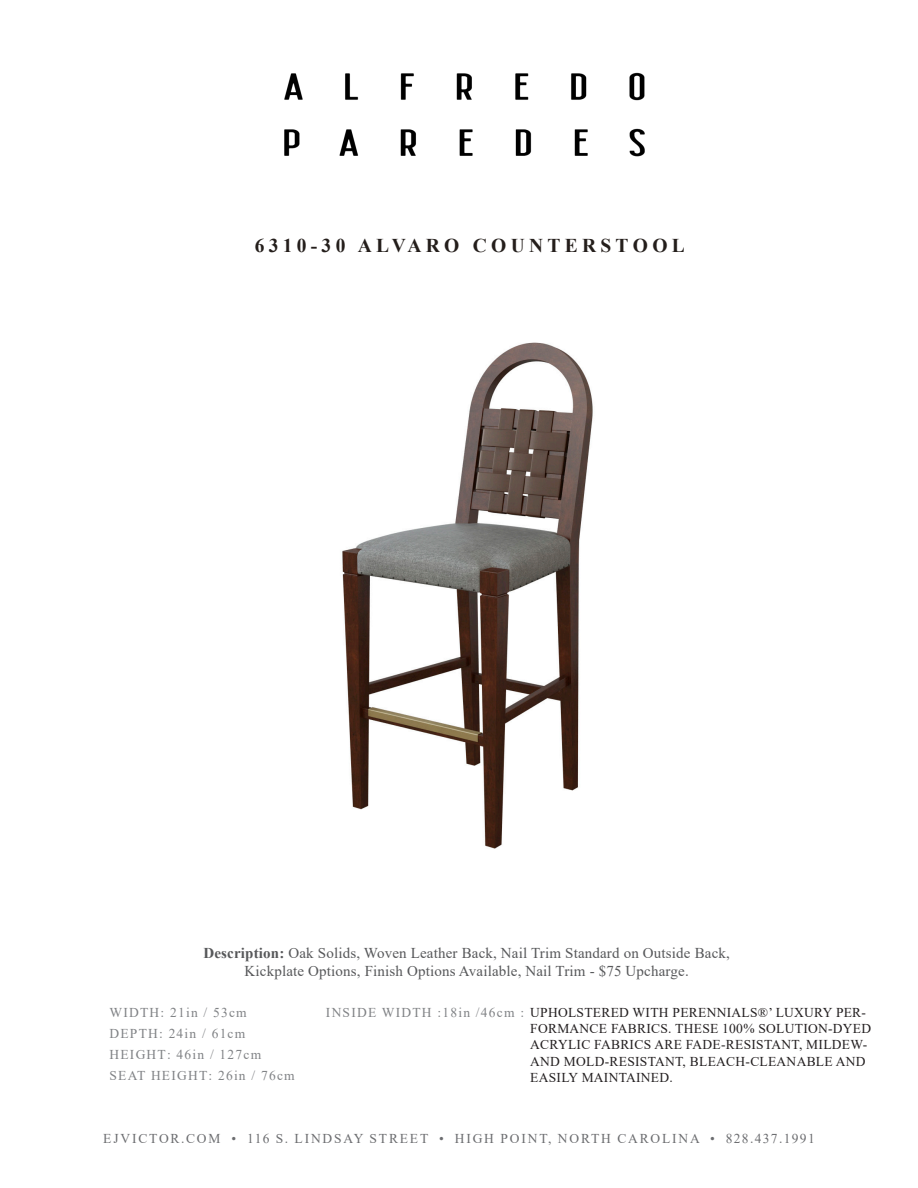
<style>
.page{position:relative;width:918px;height:1188px;background:#fff}
.page>*{position:absolute;margin:0;border:0;box-sizing:border-box;transform-origin:0 0}
.t1{font:700 19.5px "Times New Roman";letter-spacing:.22em;color:#241e1b}
.t2{font:15px "Times New Roman";letter-spacing:.01em;color:#57585a}
.t3{font:13.5px/16.4px "Times New Roman";letter-spacing:.02em;color:#231f20}
.t4{font:13.5px/21px "Times New Roman";letter-spacing:.09em;color:#808285}
.t5{font:13.5px "Times New Roman";letter-spacing:.135em;color:#6c6d70}
.s1{font-weight:700}
</style>
<div class="page">
<img style="left:342px;top:342px;width:251px;height:507px">
<img style="left:284px;top:73px;width:361px;height:84px">
<p class="t1" style="left:255px;top:231px;width:432px">6310-30 ALVARO COUNTERSTOOL</p>
<p class="t2" style="left:203px;top:942px;width:528px"><span class="s1">Description:</span> Oak Solids, Woven Leather Back, Nail Trim Standard on Outside Back,</p>
<p class="t2" style="left:245px;top:960px;width:446px">Kickplate Options, Finish Options Available, Nail Trim - $75 Upcharge.</p>
<p class="t4" style="left:110px;top:1002px;width:187px">WIDTH: 21in / 53cm<br>DEPTH: 24in / 61cm<br>HEIGHT: 46in / 127cm<br>SEAT HEIGHT: 26in / 76cm</p>
<p class="t4" style="left:326px;top:1002px;width:200px">INSIDE WIDTH :18in /46cm :</p>
<p class="t3" style="left:530px;top:1004px;width:342px">UPHOLSTERED WITH PERENNIALS®’ LUXURY PER-FORMANCE FABRICS. THESE 100% SOLUTION-DYED ACRYLIC FABRICS ARE FADE-RESISTANT, MILDEW-AND MOLD-RESISTANT, BLEACH-CLEANABLE AND EASILY MAINTAINED.</p>
<p class="t5" style="left:103px;top:1128px;width:713px">EJVICTOR.COM • 116 S. LINDSAY STREET • HIGH POINT, NORTH CAROLINA • 828.437.1991</p>
</div>
